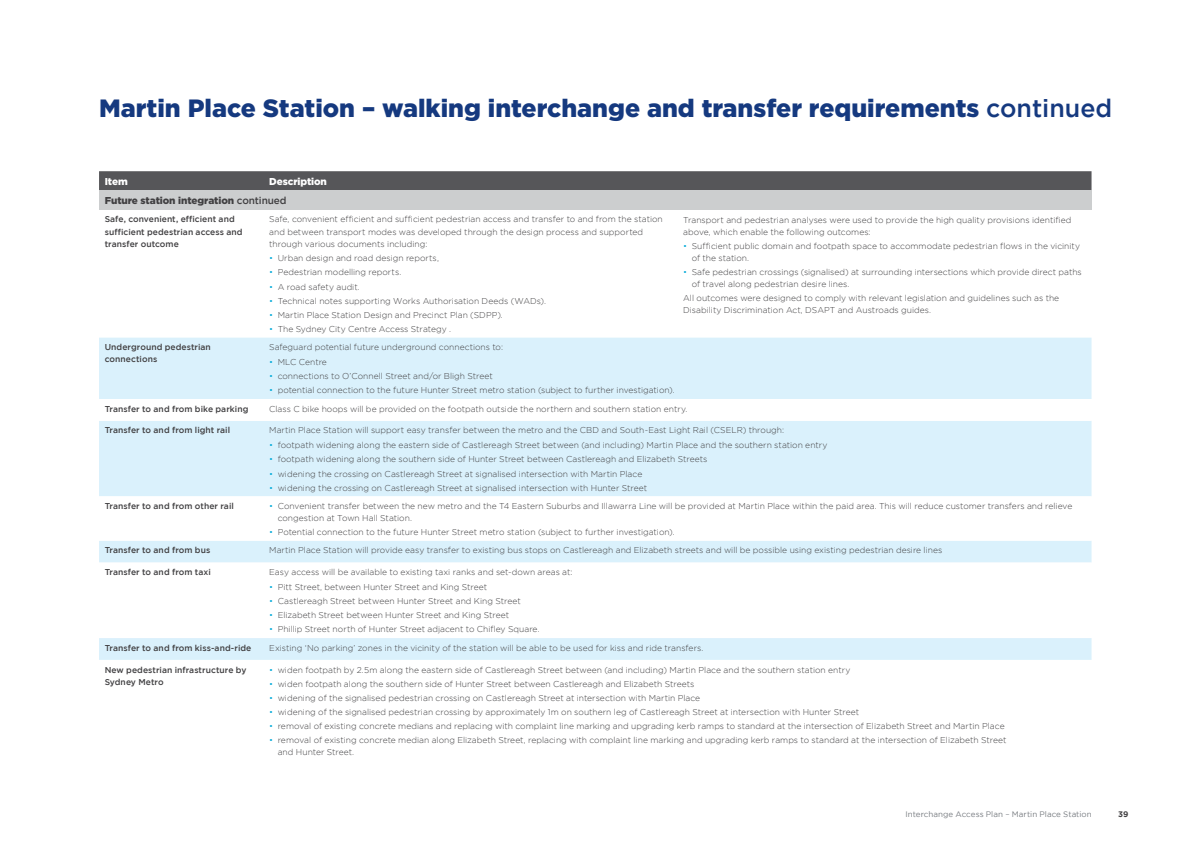
<style>
.page{position:relative;width:1191px;height:842px;background:#fff}
.page>*{position:absolute;margin:0;border:0;box-sizing:border-box;transform-origin:0 0}
.t1{font:900 25px "Gotham";color:#15397f}
.Tabel_heading_CHARCO{font:900 10px "Gotham";letter-spacing:-.01em;color:#414042}
.Table_heading_WHITE{font:900 10px "Gotham";letter-spacing:-.01em;color:#fff}
.Table_body{font:300 8.5px/12px "Gotham";color:#414042}
.Table_body-2{font:500 8.5px/12px "Gotham";letter-spacing:.005em;color:#414042}
.Table_bullet{font:300 8.5px/12px "Gotham";color:#414042}
.t2{font:8px "Gotham";letter-spacing:.005em;color:#797d82}
.t3{font:700 8px "Gotham";color:#414042}
.s1{font-weight:500}
.s2{color:#00a9d8}
</style>
<div class="page">
<svg style="left:99px;top:171px;width:992px;height:20px;background:#5d5d60"></svg>
<div style="left:99px;top:191px;width:992px;height:19px;background:#cccecf"></div>
<div style="left:99px;top:338px;width:992px;height:61px;background:#daf1fc"></div>
<svg style="left:99px;top:421px;width:992px;height:239px"></svg>
<h1 class="t1" style="left:99px;top:94px;width:1014px">Martin Place Station – walking interchange and transfer requirements <span class="s1">continued</span></h1>
<p class="Table_heading_WHITE" style="left:105px;top:175px;width:25px">Item</p>
<p class="Table_heading_WHITE" style="left:269px;top:175px;width:59px">Description</p>
<p class="Tabel_heading_CHARCO" style="left:105px;top:195px;width:183px">Future station integration <span class="s1">continued</span></p>
<p class="Table_body-2" style="left:105px;top:213px;width:139px">Safe, convenient, efficient and sufficient pedestrian access and transfer outcome</p>
<p class="Table_body" style="left:269px;top:213px;width:395px">Safe, convenient efficient and sufficient pedestrian access and transfer to and from the station and between transport modes was developed through the design process and supported through various documents including:</p>
<p class="Table_body" style="left:269px;top:252px;width:171px"><span class="s2">•</span> Urban design and road design reports,</p>
<p class="Table_body" style="left:269px;top:266px;width:134px"><span class="s2">•</span> Pedestrian modelling reports.</p>
<p class="Table_body" style="left:269px;top:280px;width:92px"><span class="s2">•</span> A road safety audit.</p>
<p class="Table_body" style="left:269px;top:295px;width:278px"><span class="s2">•</span> Technical notes supporting Works Authorisation Deeds (WADs).</p>
<p class="Table_body" style="left:269px;top:309px;width:235px"><span class="s2">•</span> Martin Place Station Design and Precinct Plan (SDPP).</p>
<p class="Table_body" style="left:269px;top:323px;width:183px"><span class="s2">•</span> The Sydney City Centre Access Strategy .</p>
<p class="Table_bullet" style="left:683px;top:213px;width:390px">Transport and pedestrian analyses were used to provide the high quality provisions identified above, which enable the following outcomes:</p>
<p class="Table_body" style="left:691px;top:239px;width:390px;text-indent:-9px"><span class="s2">•</span> Sufficient public domain and footpath space to accommodate pedestrian flows in the vicinity of the station.</p>
<p class="Table_body" style="left:691px;top:266px;width:391px;text-indent:-9px"><span class="s2">•</span> Safe pedestrian crossings (signalised) at surrounding intersections which provide direct paths of travel along pedestrian desire lines.</p>
<p class="Table_bullet" style="left:683px;top:292px;width:377px">All outcomes were designed to comply with relevant legislation and guidelines such as the<br>Disability Discrimination Act, DSAPT and Austroads guides.</p>
<p class="Table_body-2" style="left:105px;top:341px;width:108px">Underground pedestrian connections</p>
<p class="Table_body" style="left:269px;top:341px;width:235px">Safeguard potential future underground connections to:</p>
<p class="Table_body" style="left:269px;top:356px;width:59px"><span class="s2">•</span> MLC Centre</p>
<p class="Table_body" style="left:269px;top:370px;width:225px"><span class="s2">•</span> connections to O’Connell Street and/or Bligh Street</p>
<p class="Table_body" style="left:269px;top:384px;width:407px"><span class="s2">•</span> potential connection to the future Hunter Street metro station (subject to further investigation).</p>
<p class="Table_body-2" style="left:105px;top:402px;width:145px">Transfer to and from bike parking</p>
<p class="Table_body" style="left:269px;top:402px;width:420px">Class C bike hoops will be provided on the footpath outside the northern and southern station entry.</p>
<p class="Table_body-2" style="left:105px;top:424px;width:127px">Transfer to and from light rail</p>
<p class="Table_body" style="left:269px;top:424px;width:516px">Martin Place Station will support easy transfer between the metro and the CBD and South-East Light Rail (CSELR) through:</p>
<p class="Table_body" style="left:269px;top:439px;width:560px"><span class="s2">•</span> footpath widening along the eastern side of Castlereagh Street between (and including) Martin Place and the southern station entry</p>
<p class="Table_body" style="left:269px;top:453px;width:440px"><span class="s2">•</span> footpath widening along the southern side of Hunter Street between Castlereagh and Elizabeth Streets</p>
<p class="Table_body" style="left:269px;top:467px;width:375px"><span class="s2">•</span> widening the crossing on Castlereagh Street at signalised intersection with Martin Place</p>
<p class="Table_body" style="left:269px;top:481px;width:379px"><span class="s2">•</span> widening the crossing on Castlereagh Street at signalised intersection with Hunter Street</p>
<p class="Table_body-2" style="left:105px;top:500px;width:131px">Transfer to and from other rail</p>
<p class="Table_body" style="left:278px;top:500px;width:796px;text-indent:-9px"><span class="s2">•</span> Convenient transfer between the new metro and the T4 Eastern Suburbs and Illawarra Line will be provided at Martin Place within the paid area. This will reduce customer transfers and relieve congestion at Town Hall Station.</p>
<p class="Table_body" style="left:269px;top:526px;width:407px"><span class="s2">•</span> Potential connection to the future Hunter Street metro station (subject to further investigation).</p>
<p class="Table_body-2" style="left:105px;top:544px;width:107px">Transfer to and from bus</p>
<p class="Table_body" style="left:269px;top:544px;width:674px">Martin Place Station will provide easy transfer to existing bus stops on Castlereagh and Elizabeth streets and will be possible using existing pedestrian desire lines</p>
<p class="Table_body-2" style="left:105px;top:566px;width:108px">Transfer to and from taxi</p>
<p class="Table_body" style="left:269px;top:566px;width:305px">Easy access will be available to existing taxi ranks and set-down areas at:</p>
<p class="Table_body" style="left:269px;top:581px;width:219px"><span class="s2">•</span> Pitt Street, between Hunter Street and King Street</p>
<p class="Table_body" style="left:269px;top:595px;width:253px"><span class="s2">•</span> Castlereagh Street between Hunter Street and King Street</p>
<p class="Table_body" style="left:269px;top:609px;width:241px"><span class="s2">•</span> Elizabeth Street between Hunter Street and King Street</p>
<p class="Table_body" style="left:269px;top:623px;width:272px"><span class="s2">•</span> Phillip Street north of Hunter Street adjacent to Chifley Square.</p>
<p class="Table_body-2" style="left:105px;top:641px;width:148px">Transfer to and from kiss-and-ride</p>
<p class="Table_body" style="left:269px;top:641px;width:436px">Existing ‘No parking’ zones in the vicinity of the station will be able to be used for kiss and ride transfers.</p>
<p class="Table_body-2" style="left:105px;top:663px;width:143px">New pedestrian infrastructure by<br>Sydney Metro</p>
<p class="Table_body" style="left:269px;top:663px;width:582px"><span class="s2">•</span> widen footpath by 2.5m along the eastern side of Castlereagh Street between (and including) Martin Place and the southern station entry</p>
<p class="Table_body" style="left:269px;top:677px;width:427px"><span class="s2">•</span> widen footpath along the southern side of Hunter Street between Castlereagh and Elizabeth Streets</p>
<p class="Table_body" style="left:269px;top:692px;width:432px"><span class="s2">•</span> widening of the signalised pedestrian crossing on Castlereagh Street at intersection with Martin Place</p>
<p class="Table_body" style="left:269px;top:706px;width:591px"><span class="s2">•</span> widening of the signalised pedestrian crossing by approximately 1m on southern leg of Castlereagh Street at intersection with Hunter Street</p>
<p class="Table_body" style="left:269px;top:720px;width:737px"><span class="s2">•</span> removal of existing concrete medians and replacing with complaint line marking and upgrading kerb ramps to standard at the intersection of Elizabeth Street and Martin Place</p>
<p class="Table_body" style="left:278px;top:734px;width:730px;text-indent:-9px"><span class="s2">•</span> removal of existing concrete median along Elizabeth Street, replacing with complaint line marking and upgrading kerb ramps to standard at the intersection of Elizabeth Street and Hunter Street.</p>
<p class="t2" style="left:905px;top:809px;width:188px">Interchange Access Plan – Martin Place Station</p>
<p class="t3" style="left:1118px;top:809px;width:12px">39</p>
</div>
